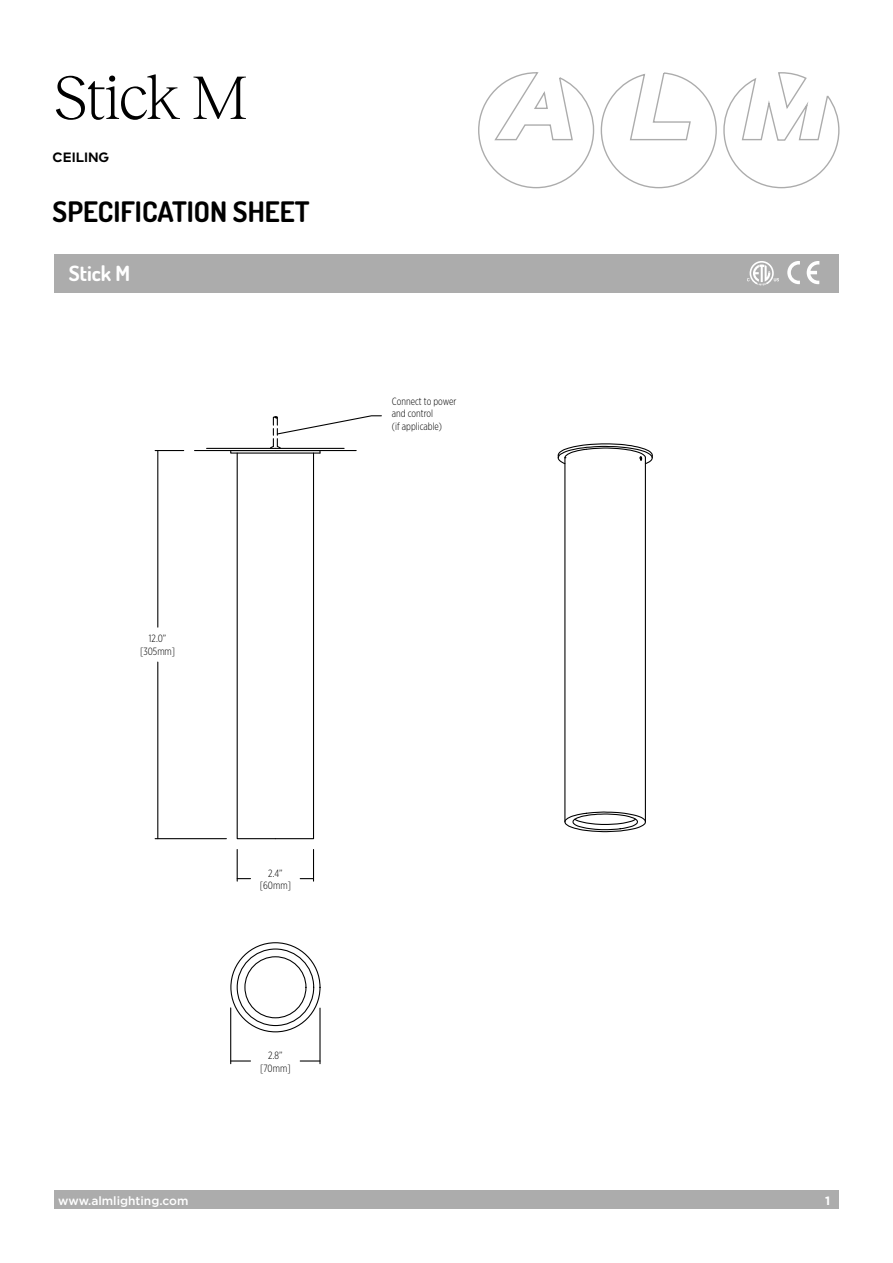
<style>
.page{position:relative;width:893px;height:1263px;background:#fff}
.page>*{position:absolute;margin:0;border:0;box-sizing:border-box;transform-origin:0 0}
.t1{font:300 63.3px "Reckless Neue";letter-spacing:-.04em;color:#000}
.t2{font:700 28.2px "Dosis";color:#000}
.t3{font:700 21px "Dosis";color:#fff}
.t4{font:700 13.5px "Mark Pro";color:#000}
.t5{font:500 12px "Gotham";color:#fff}
.t6{font:700 12px "Gotham";color:#fff}
.t7{font:300 10.5px/12.6px "Gotham X Narrow";color:#000;text-align:center}
</style>
<div class="page">
<svg style="left:154px;top:447px;width:161px;height:435px"></svg>
<svg style="left:230px;top:415px;width:152px;height:425px"></svg>
<svg style="left:478px;top:72px;width:362px;height:117px"></svg>
<div style="left:54px;top:254px;width:785px;height:39px;background:#acacac"></div>
<svg style="left:747px;top:261px;width:32px;height:24px"></svg>
<svg style="left:787px;top:261px;width:32px;height:23px"></svg>
<div style="left:54px;top:1191px;width:785px;height:18px;background:#acacac"></div>
<svg style="left:230px;top:942px;width:91px;height:123px"></svg>
<svg style="left:565px;top:465px;width:80px;height:346px"></svg>
<hr style="left:645px;top:458px;width:1px;height:364px;background:#000">
<hr style="left:564px;top:458px;width:1px;height:364px;background:#000">
<svg style="left:557px;top:443px;width:96px;height:22px"></svg>
<svg style="left:564px;top:811px;width:82px;height:22px"></svg>
<h1 class="t1" style="left:53px;top:53px;width:197px">Stick M</h1>
<p class="t4" style="left:53px;top:146px;width:58px">CEILING</p>
<h2 class="t2" style="left:53px;top:193px;width:258px">SPECIFICATION SHEET</h2>
<h3 class="t3" style="left:69px;top:258px;width:63px">Stick M</h3>
<p class="t7" style="left:140px;top:632px;width:37px">12.0” [305mm]</p>
<p class="t7" style="left:260px;top:866px;width:33px">2.4” [60mm]</p>
<p class="t7" style="left:260px;top:1049px;width:32px">2.8” [70mm]</p>
<p class="t7" style="left:392px;top:395px;width:66px;text-align:left">Connect to power and control<br>(if applicable)</p>
<p class="t5" style="left:58px;top:1192px;width:132px">www.almlighting.com</p>
<p class="t6" style="left:825px;top:1192px;width:7px">1</p>
</div>
